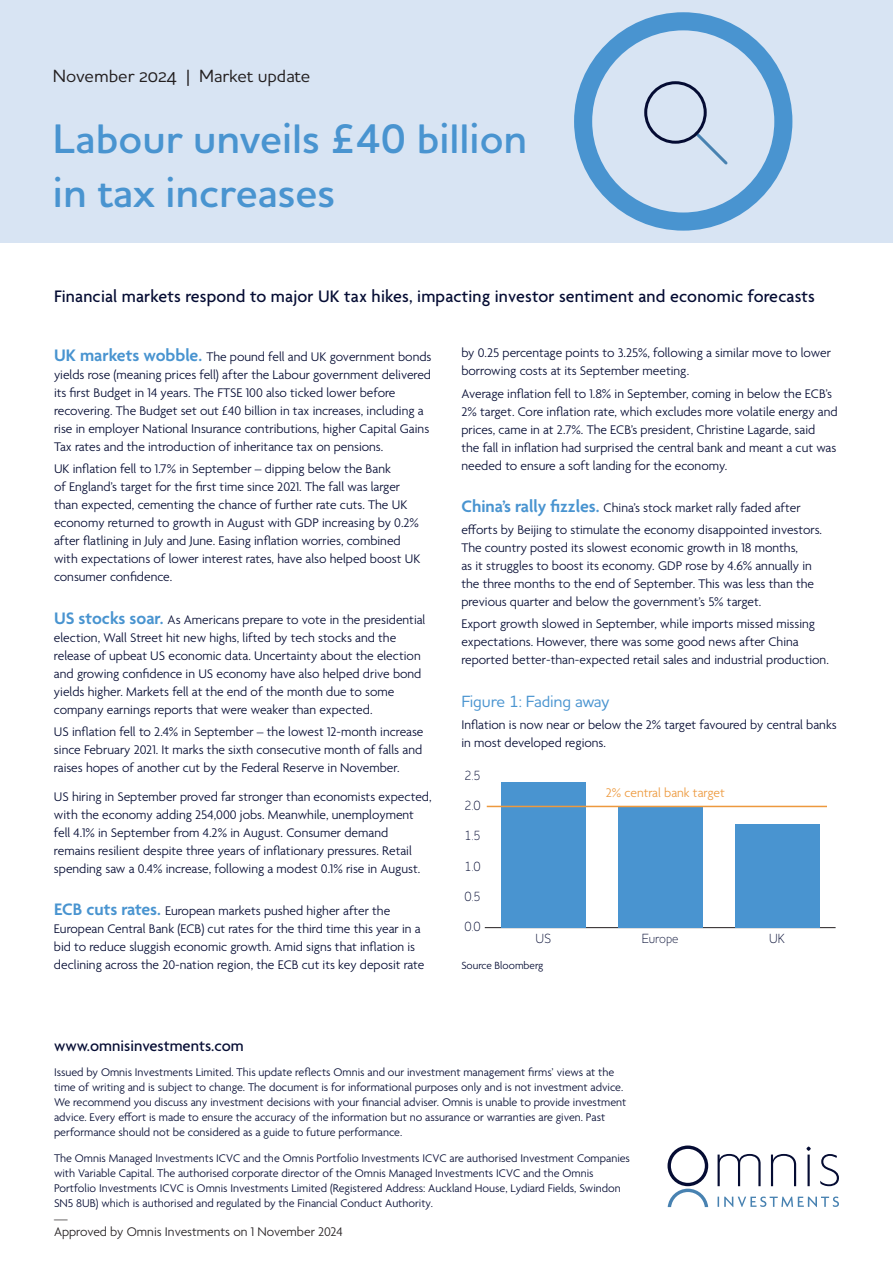
<style>
.page{position:relative;width:893px;height:1263px;background:#fff}
.page>*{position:absolute;margin:0;border:0;box-sizing:border-box;transform-origin:0 0}
.t1{font:600 42px/54px "Houschka Pro";color:#4994d0}
.t2{font:500 18px "Agenda";letter-spacing:.01em;color:#050c33}
.t3{font:500 18px "Houschka Pro";color:#231f20}
.t4{font:500 16.5px "Agenda";color:#050c33}
.t5{font:500 16.5px "Houschka Pro";letter-spacing:-.01em;color:#4994d0}
.t6{font:300 13.5px/18px "Agenda";color:#050c33}
.t7{font:300 13.5px/13.5px "Agenda";color:#231f20}
.t8{font:300 13.5px "Houschka Pro";color:#050c33;scale:.89 1}
.t9{font:300 13.5px "Agenda";color:#ed993e}
.t10{font:300 12px/15px "Agenda";color:#050c33}
.t11{font:300 11.25px "Agenda";color:#050c33}
.s1{font-weight:600;font-size:18px;color:#4994d0}
</style>
<div class="page">
<svg style="left:718px;top:1154px;width:43px;height:32px"></svg>
<svg style="left:771px;top:1154px;width:25px;height:32px"></svg>
<svg style="left:806px;top:1146px;width:5px;height:40px"></svg>
<svg style="left:820px;top:1154px;width:19px;height:32px"></svg>
<svg style="left:718px;top:1196px;width:121px;height:11px"></svg>
<svg style="left:667px;top:1145px;width:41px;height:62px"></svg>
<div style="left:0;top:0;width:893px;height:243px;background:#d8e4f3"></div>
<svg style="left:574px;top:12px;width:218px;height:219px"></svg>
<hr style="left:485px;top:927px;width:351px;height:1px;background:#231f20">
<div style="left:501px;top:782px;width:84px;height:146px;background:#4994d0"></div>
<div style="left:618px;top:806px;width:84px;height:122px;background:#4994d0"></div>
<div style="left:735px;top:824px;width:84px;height:104px;background:#4994d0"></div>
<hr style="left:487px;top:806px;width:340px;height:1px;background:#ed993e">
<h2 class="t3" style="left:53px;top:64px;width:259px">November 2024 | Market update</h2>
<h1 class="t1" style="left:53px;top:112px;width:476px">Labour unveils £40 billion in tax increases</h1>
<h2 class="t2" style="left:54px;top:287px;width:762px">Financial markets respond to major UK tax hikes, impacting investor sentiment and economic forecasts</h2>
<p class="t6" style="left:54px;top:348px;width:379px"><span class="s1">UK markets wobble.</span> The pound fell and UK government bonds yields rose (meaning prices fell) after the Labour government delivered its first Budget in 14 years. The FTSE 100 also ticked lower before recovering. The Budget set out £40 billion in tax increases, including a rise in employer National Insurance contributions, higher Capital Gains Tax rates and the introduction of inheritance tax on pensions.</p>
<p class="t6" style="left:54px;top:460px;width:368px">UK inflation fell to 1.7% in September – dipping below the Bank<br>of England’s target for the first time since 2021. The fall was larger than expected, cementing the chance of further rate cuts. The UK economy returned to growth in August with GDP increasing by 0.2% after flatlining in July and June. Easing inflation worries, combined with expectations of lower interest rates, have also helped boost UK consumer confidence.</p>
<p class="t6" style="left:54px;top:611px;width:373px"><span class="s1">US stocks soar.</span> As Americans prepare to vote in the presidential election, Wall Street hit new highs, lifted by tech stocks and the release of upbeat US economic data. Uncertainty about the election and growing confidence in US economy have also helped drive bond yields higher. Markets fell at the end of the month due to some company earnings reports that were weaker than expected.</p>
<p class="t6" style="left:54px;top:723px;width:371px;text-align:justify">US inflation fell to 2.4% in September – the lowest 12-month increase since February 2021. It marks the sixth consecutive month of falls and raises hopes of another cut by the Federal Reserve in November.</p>
<p class="t6" style="left:54px;top:788px;width:379px">US hiring in September proved far stronger than economists expected, with the economy adding 254,000 jobs. Meanwhile, unemployment fell 4.1% in September from 4.2% in August. Consumer demand remains resilient despite three years of inflationary pressures. Retail spending saw a 0.4% increase, following a modest 0.1% rise in August.</p>
<p class="t6" style="left:54px;top:903px;width:372px"><span class="s1">ECB cuts rates.</span> European markets pushed higher after the European Central Bank (ECB) cut rates for the third time this year in a bid to reduce sluggish economic growth. Amid signs that inflation is declining across the 20-nation region, the ECB cut its key deposit rate</p>
<p class="t6" style="left:461px;top:345px;width:371px">by 0.25 percentage points to 3.25%, following a similar move to lower borrowing costs at its September meeting.</p>
<p class="t6" style="left:461px;top:385px;width:378px">Average inflation fell to 1.8% in September, coming in below the ECB’s 2% target. Core inflation rate, which excludes more volatile energy and prices, came in at 2.7%. The ECB’s president, Christine Lagarde, said<br>the fall in inflation had surprised the central bank and meant a cut was needed to ensure a soft landing for the economy.</p>
<p class="t6" style="left:461px;top:498px;width:362px;line-height:21.6px"><span class="s1">China’s rally fizzles.</span> China’s stock market rally faded after efforts by Beijing to stimulate the economy disappointed investors.</p>
<p class="t6" style="left:461px;top:539px;width:354px">The country posted its slowest economic growth in 18 months,<br>as it struggles to boost its economy. GDP rose by 4.6% annually in the three months to the end of September. This was less than the previous quarter and below the government’s 5% target.</p>
<p class="t6" style="left:461px;top:616px;width:369px">Export growth slowed in September, while imports missed missing expectations. However, there was some good news after China reported better-than-expected retail sales and industrial production.</p>
<p class="t5" style="left:461px;top:691px;width:150px">Figure 1: Fading away</p>
<p class="t6" style="left:461px;top:717px;width:377px">Inflation is now near or below the 2% target favoured by central banks in most developed regions.</p>
<p class="t8" style="left:465px;top:766px;width:20px">2.5</p>
<p class="t8" style="left:465px;top:797px;width:20px">2.0</p>
<p class="t8" style="left:465px;top:827px;width:20px">1.5</p>
<p class="t8" style="left:465px;top:857px;width:20px">1.0</p>
<p class="t8" style="left:465px;top:888px;width:20px">0.5</p>
<p class="t8" style="left:465px;top:918px;width:20px">0.0</p>
<p class="t9" style="left:606px;top:785px;width:120px">2% central bank target</p>
<p class="t8" style="left:536px;top:930px;width:19px">US</p>
<p class="t8" style="left:642px;top:930px;width:43px">Europe</p>
<p class="t8" style="left:769px;top:930px;width:19px">UK</p>
<p class="t11" style="left:461px;top:960px;width:83px">Source Bloomberg</p>
<p class="t4" style="left:54px;top:1037px;width:191px">www.omnisinvestments.com</p>
<p class="t10" style="left:54px;top:1066px;width:574px">Issued by Omnis Investments Limited. This update reflects Omnis and our investment management firms’ views at the time of writing and is subject to change. The document is for informational purposes only and is not investment advice.<br>We recommend you discuss any investment decisions with your financial adviser. Omnis is unable to provide investment advice. Every effort is made to ensure the accuracy of the information but no assurance or warranties are given. Past performance should not be considered as a guide to future performance.</p>
<p class="t10" style="left:54px;top:1151px;width:577px">The Omnis Managed Investments ICVC and the Omnis Portfolio Investments ICVC are authorised Investment Companies with Variable Capital. The authorised corporate director of the Omnis Managed Investments ICVC and the Omnis Portfolio Investments ICVC is Omnis Investments Limited (Registered Address: Auckland House, Lydiard Fields, Swindon SN5 8UB) which is authorised and regulated by the Financial Conduct Authority.</p>
<p class="t7" style="left:54px;top:1212px;width:290px">—<br>Approved by Omnis Investments on 1 November 2024</p>
</div>
